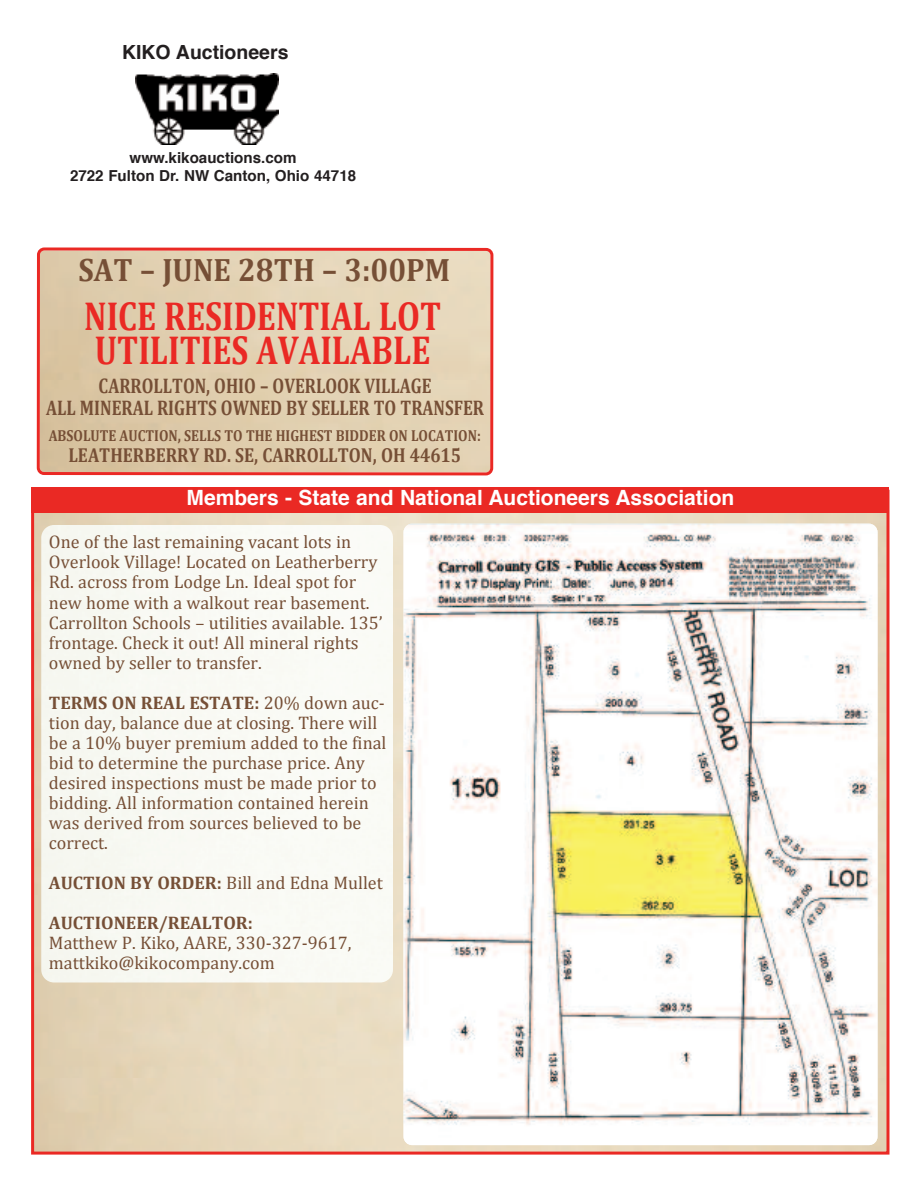
<style>
.page{position:relative;width:918px;height:1188px;background:#fff}
.page>*{position:absolute;margin:0;border:0;box-sizing:border-box;transform-origin:0 0}
.t1{font:700 40.65px/33.9px "Cambria";color:#ea2924;scale:.81 1}
.t2{font:700 32.55px "Cambria";color:#764f36;scale:.93 1}
.t3{font:700 21.3px/22px "Cambria";color:#764f36;text-align:center;scale:.8 1}
.t4{font:700 21px "Helvetica";color:#fff}
.t5{font:700 20.25px "Cambria";color:#764f36;scale:.85 1}
.t6{font:700 19.5px "Helvetica";color:#231f20}
.t7{font:18.15px/20.1px "Cambria";color:#764f36}
.t8{font:700 18.15px "Cambria";color:#764f36}
.t9{font:700 15.9px "Cambria";color:#764f36;scale:.85 1}
.t10{font:700 15.15px/18.1px "Helvetica";color:#231f20;text-align:center}
.s1{font-weight:700}
</style>
<div class="page">
<svg style="left:37px;top:247px;width:456px;height:228px;background:#e1c9ab"></svg>
<img style="left:35px;top:513px;width:851px;height:638px">
<div style="left:41px;top:525px;width:352px;height:458px;background:#f9f9f4"></div>
<img style="left:136px;top:73px;width:143px;height:71px">
<div style="left:31px;top:488px;width:858px;height:25px;background:#ea2924"></div>
<img style="left:404px;top:524px;width:473px;height:621px;border-radius:9px">
<p class="t6" style="left:122px;top:44px;width:168px">KIKO Auctioneers</p>
<p class="t10" style="left:70px;top:150px;width:288px">www.kikoauctions.com<br>2722 Fulton Dr. NW Canton, Ohio 44718</p>
<h2 class="t2" style="left:78px;top:250px;width:401px">SAT – JUNE 28TH – 3:00PM</h2>
<h1 class="t1" style="left:84px;top:299px;width:442px">NICE RESIDENTIAL LOT<br>UTILITIES AVAILABLE</h1>
<p class="t3" style="left:46px;top:375px;width:549px">CARROLLTON, OHIO – OVERLOOK VILLAGE<br>ALL MINERAL RIGHTS OWNED BY SELLER TO TRANSFER</p>
<p class="t9" style="left:49px;top:425px;width:510px">ABSOLUTE AUCTION, SELLS TO THE HIGHEST BIDDER ON LOCATION:</p>
<p class="t5" style="left:68px;top:443px;width:464px">LEATHERBERRY RD. SE, CARROLLTON, OH 44615</p>
<p class="t4" style="left:187px;top:489px;width:549px">Members - State and National Auctioneers Association</p>
<p class="t7" style="left:49px;top:532px;width:335px">One of the last remaining vacant lots in Overlook Village! Located on Leatherberry Rd. across from Lodge Ln. Ideal spot for new home with a walkout rear basement.<br>Carrollton Schools – utilities available. 135’ frontage. Check it out! All mineral rights owned by seller to transfer.</p>
<p class="t7" style="left:49px;top:692px;width:339px"><span class="s1">TERMS ON REAL ESTATE:</span> 20% down auc&shy;tion day, balance due at closing. There will be a 10% buyer premium added to the final bid to determine the purchase price. Any desired inspections must be made prior to bidding. All information contained herein was derived from sources believed to be correct.</p>
<p class="t7" style="left:49px;top:873px;width:335px"><span class="s1">AUCTION BY ORDER:</span> Bill and Edna Mullet</p>
<p class="t8" style="left:49px;top:912px;width:206px">AUCTIONEER/REALTOR:</p>
<p class="t7" style="left:49px;top:933px;width:304px">Matthew P. Kiko, AARE, 330-327-9617, mattkiko@kikocompany.com</p>
</div>
